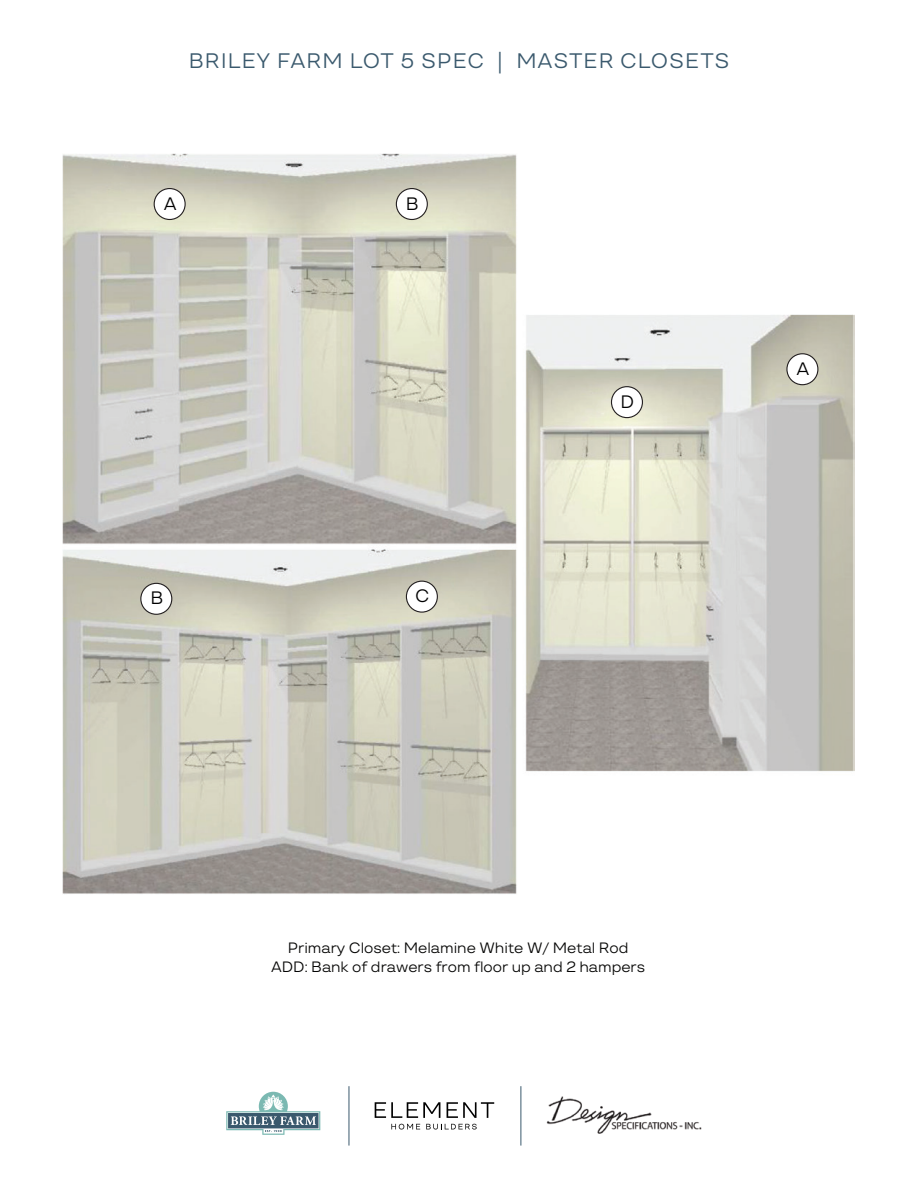
<style>
.page{position:relative;width:918px;height:1188px;background:#fff}
.page>*{position:absolute;margin:0;border:0;box-sizing:border-box;transform-origin:0 0}
.t1{font:21px "TT Travels Text";letter-spacing:.05em;color:#3a596d}
.t2{font:18px "TT Travels Text";color:#000}
.t3{font:15px/19.5px "TT Travels Text";color:#050504;text-align:center}
</style>
<div class="page">
<img style="left:63px;top:153px;width:792px;height:741px">
<div style="left:396px;top:189px;width:31px;height:30px;background:#fff;border-radius:50%"></div>
<div style="left:396px;top:188px;width:32px;height:32px;border:1px solid #231f20;border-radius:50%"></div>
<div style="left:154px;top:189px;width:31px;height:30px;background:#fff;border-radius:50%"></div>
<div style="left:154px;top:188px;width:32px;height:32px;border:1px solid #231f20;border-radius:50%"></div>
<div style="left:406px;top:581px;width:31px;height:31px;background:#fff;border-radius:50%"></div>
<div style="left:406px;top:581px;width:32px;height:32px;border:1px solid #231f20;border-radius:50%"></div>
<div style="left:787px;top:354px;width:31px;height:31px;background:#fff;border-radius:50%"></div>
<div style="left:786px;top:353px;width:32px;height:32px;border:1px solid #231f20;border-radius:50%"></div>
<div style="left:611px;top:387px;width:31px;height:31px;background:#fff;border-radius:50%"></div>
<div style="left:611px;top:386px;width:32px;height:32px;border:1px solid #231f20;border-radius:50%"></div>
<div style="left:141px;top:583px;width:31px;height:31px;background:#fff;border-radius:50%"></div>
<div style="left:140px;top:583px;width:32px;height:32px;border:1px solid #231f20;border-radius:50%"></div>
<svg style="left:375px;top:1102px;width:65px;height:16px"></svg>
<svg style="left:447px;top:1102px;width:47px;height:16px"></svg>
<svg style="left:391px;top:1124px;width:29px;height:5px"></svg>
<svg style="left:426px;top:1124px;width:51px;height:5px"></svg>
<svg style="left:226px;top:1092px;width:94px;height:43px"></svg>
<hr style="left:349px;top:1086px;width:1px;height:60px;background:#3a596d">
<hr style="left:521px;top:1086px;width:1px;height:60px;background:#3a596d">
<img style="left:546px;top:1096px;width:156px;height:38px">
<h1 class="t1" style="left:189px;top:46px;width:542px">BRILEY FARM LOT 5 SPEC | MASTER CLOSETS</h1>
<p class="t2" style="left:164px;top:190px;width:14px">A</p>
<p class="t2" style="left:406px;top:190px;width:14px">B</p>
<p class="t2" style="left:621px;top:389px;width:15px">D</p>
<p class="t2" style="left:796px;top:356px;width:14px">A</p>
<p class="t2" style="left:150px;top:585px;width:14px">B</p>
<p class="t2" style="left:415px;top:583px;width:16px">C</p>
<p class="t3" style="left:271px;top:937px;width:376px">Primary Closet: Melamine White W/ Metal Rod<br>ADD: Bank of drawers from floor up and 2 hampers</p>
</div>
